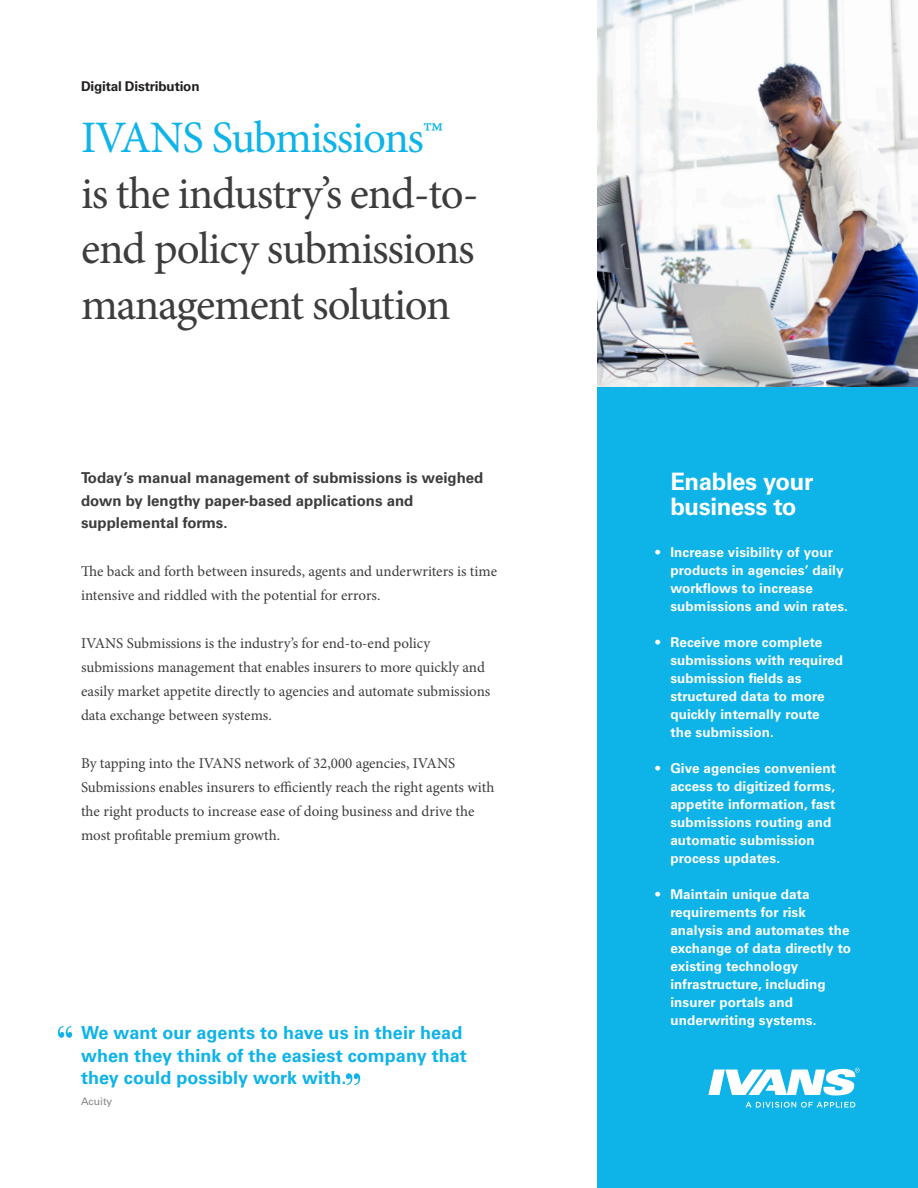
<style>
.page{position:relative;width:918px;height:1188px;background:#fff}
.page>*{position:absolute;margin:0;border:0;box-sizing:border-box;transform-origin:0 0}
.t1{font:45px/55.5px "Minion Pro";letter-spacing:-.03em;color:#3d3d3f}
.PB_Points{font:700 24px/25.5px "Univers LT Std";letter-spacing:-.015em;color:#fff}
.t2{font:700 18px/22.5px "Univers LT Std";letter-spacing:.005em;color:#0eb3e7}
.PB_Body_Copy{font:15px/24px "Minion Pro";letter-spacing:-.005em;color:#3d3d3f}
.t3{font:700 15px/22.5px "Univers LT Std";color:#3d3d3f}
.PB_Points-2{font:700 13.5px/18px "Univers LT Std";letter-spacing:.01em;color:#fff}
.t4{font:700 13.5px "Univers LT Std";letter-spacing:-.015em;color:#231f20}
.t5{font:10.5px "Univers LT Std";color:#898587}
.s1{color:#0eb3e7}
</style>
<div class="page">
<div style="left:597px;top:387px;width:321px;height:801px;background:#0eb3e7"></div>
<svg style="left:58px;top:1026px;width:14px;height:12px"></svg>
<svg style="left:346px;top:1073px;width:14px;height:12px"></svg>
<img style="left:597px;top:0;width:321px;height:387px">
<svg style="left:746px;top:1102px;width:109px;height:6px"></svg>
<svg style="left:708px;top:1068px;width:152px;height:28px"></svg>
<p class="t4" style="left:81px;top:78px;width:120px">Digital Distribution</p>
<p class="t1" style="left:81px;top:110px;width:399px"><span class="s1">IVANS Submissions™ </span>is the industry’s end-to&shy;end policy submissions management solution</p>
<p class="t3" style="left:81px;top:467px;width:404px">Today’s manual management of submissions is weighed down by lengthy paper-based applications and supplemental forms.</p>
<p class="PB_Body_Copy" style="left:81px;top:560px;width:418px">The back and forth between insureds, agents and underwriters is time intensive and riddled with the potential for errors.</p>
<p class="PB_Body_Copy" style="left:81px;top:632px;width:411px">IVANS Submissions is the industry’s for end-to-end policy submissions management that enables insurers to more quickly and easily market appetite directly to agencies and automate submissions data exchange between systems.</p>
<p class="PB_Body_Copy" style="left:81px;top:752px;width:415px">By tapping into the IVANS network of 32,000 agencies, IVANS Submissions enables insurers to efficiently reach the right agents with the right products to increase ease of doing business and drive the most profitable premium growth.</p>
<p class="t2" style="left:81px;top:1022px;width:387px">We want our agents to have us in their head when they think of the easiest company that they could possibly work with.</p>
<p class="t5" style="left:81px;top:1095px;width:33px">Acuity</p>
<p class="PB_Points" style="left:670px;top:469px;width:145px">Enables your business to</p>
<p class="PB_Points-2" style="left:670px;top:544px;width:179px;text-indent:-15px">• Increase visibility of your products in agencies’ daily workflows to increase submissions and win rates.</p>
<p class="PB_Points-2" style="left:670px;top:634px;width:174px;text-indent:-15px">• Receive more complete submissions with required submission fields as structured data to more quickly internally route the submission.</p>
<p class="PB_Points-2" style="left:670px;top:760px;width:167px;text-indent:-15px">• Give agencies convenient access to digitized forms, appetite information, fast submissions routing and automatic submission process updates.</p>
<p class="PB_Points-2" style="left:670px;top:886px;width:182px;text-indent:-15px">• Maintain unique data requirements for risk analysis and automates the exchange of data directly to existing technology infrastructure, including insurer portals and underwriting systems.</p>
</div>
